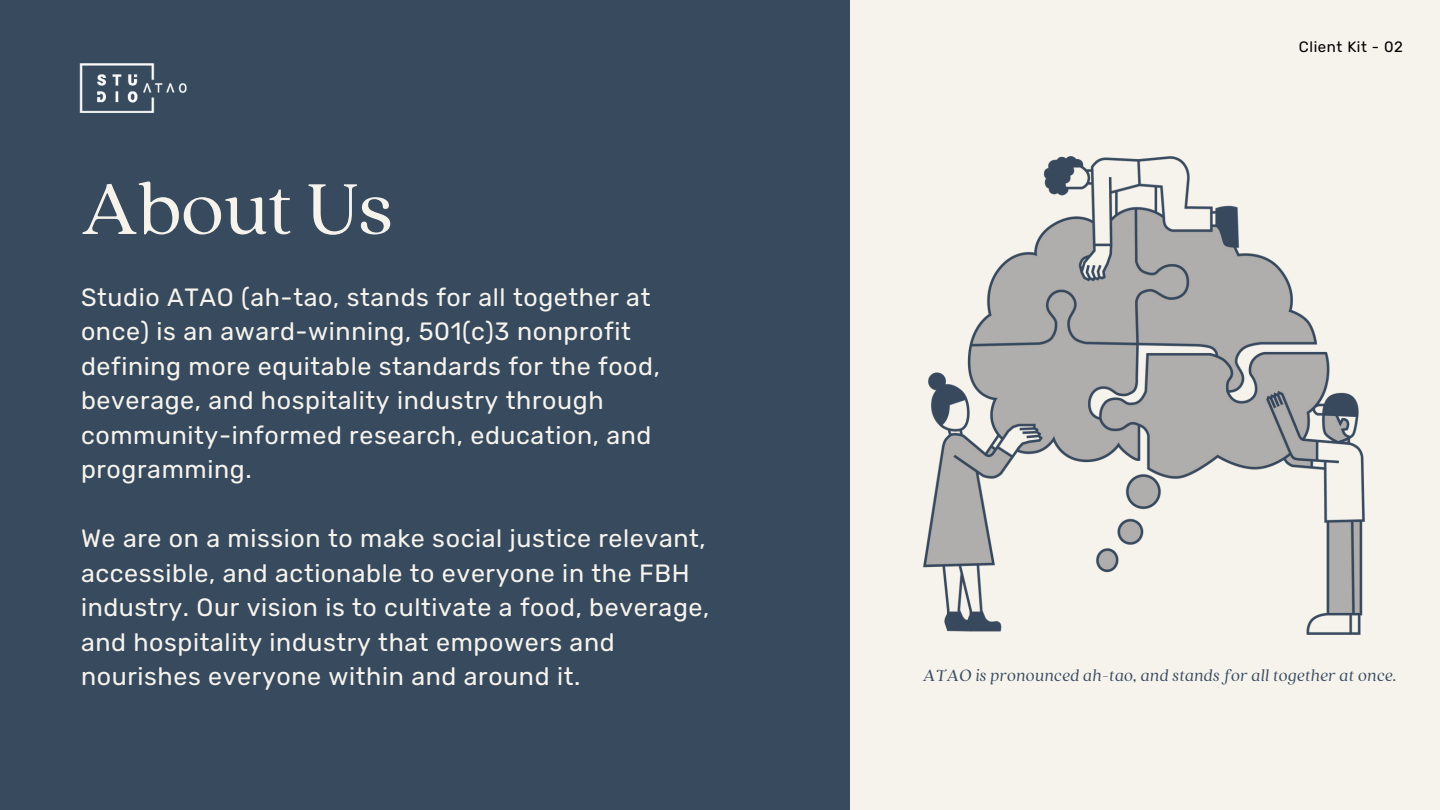
<style>
.page{position:relative;width:1440px;height:810px;background:#f6f3ed}
.page>*{position:absolute;margin:0;border:0;box-sizing:border-box;transform-origin:0 0}
.t1{font:80px "Quincy CF";color:#f6f3ed}
.t2{font:25px/34.5px "Rubik";letter-spacing:.025em;color:#f6f3ed}
.t3{font:italic 18px "Quincy CF";letter-spacing:.025em;color:#374a5e}
.t4{font:15px "Rubik";letter-spacing:.04em;color:#000}
</style>
<div class="page">
<div style="left:0;top:0;width:850px;height:810px;background:#374a5e"></div>
<img style="left:923px;top:157px;width:442px;height:478px">
<img style="left:79px;top:63px;width:108px;height:49px">
<h1 class="t1" style="left:81px;top:156px;width:313px">About Us</h1>
<p class="t2" style="left:81px;top:280px;width:581px">Studio ATAO (ah-tao, stands for all together at once) is an award-winning, 501(c)3 nonprofit defining more equitable standards for the food, beverage, and hospitality industry through community-informed research, education, and programming.</p>
<p class="t2" style="left:81px;top:521px;width:630px">We are on a mission to make social justice relevant, accessible, and actionable to everyone in the FBH industry. Our vision is to cultivate a food, beverage, and hospitality industry that empowers and nourishes everyone within and around it.</p>
<p class="t4" style="left:1299px;top:38px;width:106px">Client Kit - 02</p>
<p class="t3" style="left:923px;top:663px;width:475px">ATAO is pronounced ah-tao, and stands for all together at once.</p>
</div>
